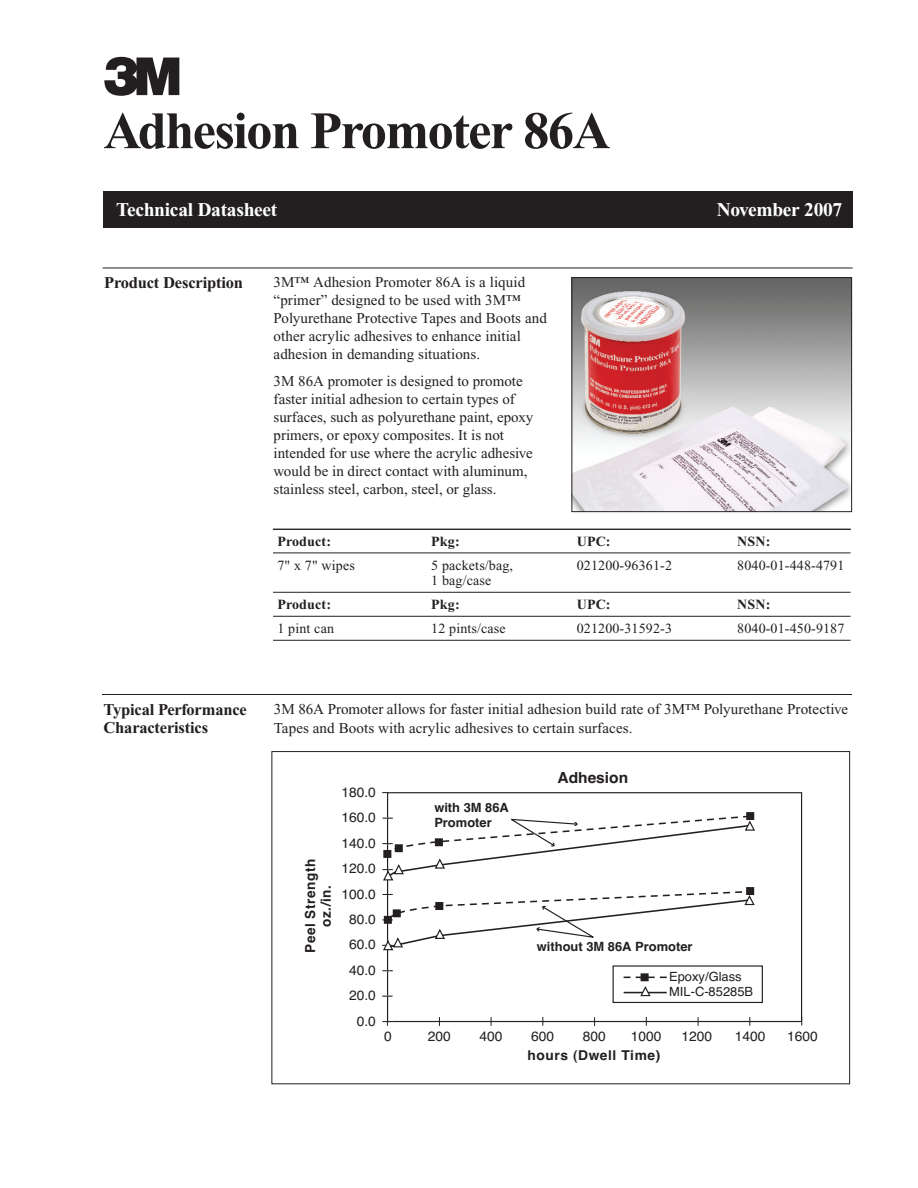
<style>
.page{position:relative;width:918px;height:1188px;background:#fff}
.page>*{position:absolute;margin:0;border:0;box-sizing:border-box;transform-origin:0 0}
.t1{font:700 52.5px "Times New Roman";letter-spacing:-.03em;color:#231f20}
.t2{font:52.5px "Logo 3 Mv 3 tt";color:#231f20}
.t3{font:700 19.5px "Times New Roman";letter-spacing:-.015em;color:#fff}
.t4{font:700 16.5px/18px "Times New Roman";letter-spacing:-.01em;color:#231f20}
.t5{font:700 15.3px "Helvetica";color:#231f20}
.t6{font:15.15px/19.2px "Times New Roman";letter-spacing:.005em;color:#231f20}
.t7{font:15px/18px "Times New Roman";color:#231f20}
.t8{font:14.1px "Times New Roman";letter-spacing:.01em;color:#231f20}
.t9{font:700 14.1px "Times New Roman";letter-spacing:.01em;color:#231f20}
.t10{font:700 13.8px/15.5px "Helvetica";letter-spacing:.04em;color:#231f20;text-align:center}
.t11{font:13.5px/25.3px "Helvetica";color:#231f20;text-align:right}
.t12{font:700 13.5px "Helvetica";letter-spacing:.04em;color:#231f20}
.t13{font:700 12.75px/14.4px "Helvetica";color:#231f20}
.t14{font:12.75px/15.3px "Helvetica";color:#231f20}
</style>
<div class="page">
<hr style="left:103px;top:268px;width:750px;height:1px;background:#231f20">
<hr style="left:102px;top:694px;width:750px;height:1px;background:#231f20">
<div style="left:103px;top:191px;width:750px;height:37px;background:#231f20"></div>
<img style="left:574px;top:279px;width:276px;height:231px">
<div style="left:572px;top:277px;width:280px;height:235px;border:1px solid #231f20"></div>
<div style="left:387px;top:792px;width:415px;height:230px;border:1px solid #231f20"></div>
<svg style="left:382px;top:1021px;width:11px;height:5px"></svg>
<div style="left:746px;top:887px;width:8px;height:8px;border:2px solid #231f20"></div>
<div style="left:746px;top:812px;width:8px;height:8px;border:2px solid #231f20"></div>
<svg style="left:382px;top:888px;width:373px;height:63px"></svg>
<svg style="left:382px;top:813px;width:373px;height:68px"></svg>
<div style="left:613px;top:965px;width:150px;height:38px;border:1px solid #231f20"></div>
<div style="left:641px;top:974px;width:7px;height:6px;background:#231f20"></div>
<div style="left:641px;top:973px;width:8px;height:8px;border:2px solid #231f20"></div>
<svg style="left:624px;top:977px;width:43px;height:1px"></svg>
<hr style="left:624px;top:992px;width:43px;height:1px;background:#231f20">
<svg style="left:640px;top:986px;width:11px;height:11px"></svg>
<hr style="left:273px;top:553px;width:577px;height:1px;background:#231f20">
<hr style="left:273px;top:592px;width:577px;height:1px;background:#231f20">
<hr style="left:273px;top:616px;width:577px;height:1px;background:#231f20">
<hr style="left:273px;top:640px;width:577px;height:1px;background:#231f20">
<hr style="left:273px;top:529px;width:578px;height:1px;background:#231f20">
<h1 class="t2" style="left:104px;top:46px;width:78px">3</h1>
<h1 class="t1" style="left:104px;top:113px;width:508px">Adhesion Promoter 86A</h1>
<h2 class="t3" style="left:116px;top:202px;width:163px">Technical Datasheet</h2>
<h2 class="t3" style="left:717px;top:202px;width:127px">November 2007</h2>
<p class="t4" style="left:104px;top:275px;width:141px">Product Description</p>
<p class="t7" style="left:274px;top:274px;width:275px">3M™ Adhesion Promoter 86A is a liquid “primer” designed to be used with 3M™ Polyurethane Protective Tapes and Boots and other acrylic adhesives to enhance initial adhesion in demanding situations.</p>
<p class="t7" style="left:274px;top:373px;width:261px">3M 86A promoter is designed to promote faster initial adhesion to certain types of surfaces, such as polyurethane paint, epoxy primers, or epoxy composites. It is not intended for use where the acrylic adhesive would be in direct contact with aluminum, stainless steel, carbon, steel, or glass.</p>
<p class="t9" style="left:278px;top:536px;width:55px">Product:</p>
<p class="t9" style="left:431px;top:536px;width:30px">Pkg:</p>
<p class="t9" style="left:577px;top:536px;width:35px">UPC:</p>
<p class="t9" style="left:737px;top:536px;width:35px">NSN:</p>
<p class="t8" style="left:278px;top:560px;width:79px">7" x 7" wipes</p>
<p class="t8" style="left:431px;top:560px;width:83px">5 packets/bag,</p>
<p class="t8" style="left:577px;top:560px;width:97px">021200-96361-2</p>
<p class="t8" style="left:737px;top:560px;width:109px">8040-01-448-4791</p>
<p class="t8" style="left:431px;top:575px;width:62px">1 bag/case</p>
<p class="t9" style="left:278px;top:600px;width:55px">Product:</p>
<p class="t9" style="left:431px;top:600px;width:30px">Pkg:</p>
<p class="t9" style="left:577px;top:600px;width:35px">UPC:</p>
<p class="t9" style="left:737px;top:600px;width:35px">NSN:</p>
<p class="t8" style="left:278px;top:623px;width:58px">1 pint can</p>
<p class="t8" style="left:431px;top:623px;width:76px">12 pints/case</p>
<p class="t8" style="left:577px;top:623px;width:97px">021200-31592-3</p>
<p class="t8" style="left:737px;top:623px;width:109px">8040-01-450-9187</p>
<p class="t4" style="left:104px;top:702px;width:145px">Typical Performance<br>Characteristics</p>
<p class="t6" style="left:274px;top:701px;width:576px">3M 86A Promoter allows for faster initial adhesion build rate of 3M™ Polyurethane Protective<br>Tapes and Boots with acrylic adhesives to certain surfaces.</p>
<p class="t10" style="left:304px;top:953px;width:95px;rotate:-90deg">Peel Strength oz./in.</p>
<p class="t11" style="left:341px;top:781px;width:36px">180.0<br>160.0<br>140.0<br>120.0<br>100.0<br>80.0<br>60.0<br>40.0<br>20.0<br>0.0</p>
<p class="t13" style="left:434px;top:802px;width:76px">with 3M 86A<br>Promoter</p>
<p class="t5" style="left:557px;top:772px;width:72px">Adhesion</p>
<p class="t13" style="left:537px;top:941px;width:157px">without 3M 86A Promoter</p>
<p class="t14" style="left:669px;top:970px;width:85px">Epoxy/Glass<br>MIL-C-85285B</p>
<p class="t11" style="left:384px;top:1024px;width:9px">0</p>
<p class="t11" style="left:428px;top:1024px;width:25px">200</p>
<p class="t11" style="left:480px;top:1024px;width:25px">400</p>
<p class="t11" style="left:531px;top:1025px;width:25px">600</p>
<p class="t11" style="left:583px;top:1025px;width:25px">800</p>
<p class="t11" style="left:631px;top:1025px;width:32px">1000</p>
<p class="t11" style="left:681px;top:1024px;width:32px">1200</p>
<p class="t11" style="left:735px;top:1025px;width:32px">1400</p>
<p class="t11" style="left:787px;top:1025px;width:32px">1600</p>
<p class="t12" style="left:528px;top:1050px;width:134px">hours (Dwell Time)</p>
</div>
